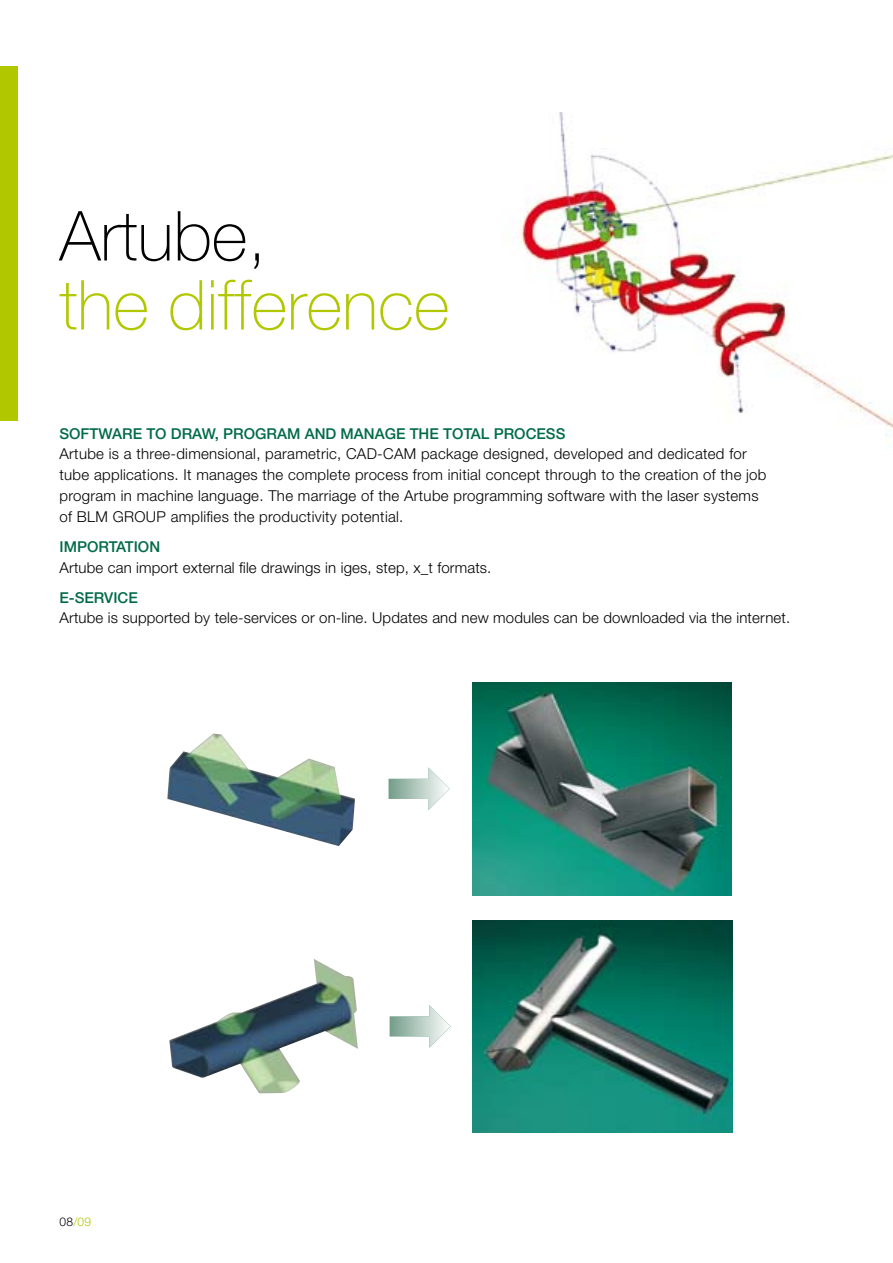
<style>
.page{position:relative;width:893px;height:1263px;background:#fff}
.page>*{position:absolute;margin:0;border:0;box-sizing:border-box;transform-origin:0 0}
.t1{font:100 69px "Helvetica Neue";color:#b1c700}
.t2{font:100 69px "Helvetica Neue";color:#000}
.t3{font:300 15px/21px "Helvetica Neue";letter-spacing:.02em;color:#000}
.t4{font:500 15px "Helvetica Neue";color:#006b47}
.t5{font:300 12px "Helvetica Neue";color:#b1c700}
.s1{color:#000}
</style>
<div class="page">
<img style="left:519px;top:113px;width:374px;height:323px">
<img style="left:167px;top:733px;width:188px;height:113px">
<img style="left:472px;top:682px;width:260px;height:213px">
<svg style="left:389px;top:767px;width:60px;height:43px"></svg>
<img style="left:169px;top:959px;width:189px;height:134px">
<img style="left:473px;top:920px;width:259px;height:213px">
<svg style="left:390px;top:1005px;width:61px;height:43px"></svg>
<div style="left:0;top:66px;width:17px;height:354px;background:#b1c700"></div>
<h1 class="t2" style="left:60px;top:196px;width:209px">Artube,</h1>
<h1 class="t1" style="left:60px;top:265px;width:392px">the difference</h1>
<p class="t4" style="left:60px;top:425px;width:507px">SOFTWARE TO DRAW, PROGRAM AND MANAGE THE TOTAL PROCESS</p>
<p class="t3" style="left:60px;top:443px;width:708px">Artube is a three-dimensional, parametric, CAD-CAM package designed, developed and dedicated for tube applications. It manages the complete process from initial concept through to the creation of the job program in machine language. The marriage of the Artube programming software with the laser systems of BLM GROUP amplifies the productivity potential.</p>
<p class="t4" style="left:60px;top:538px;width:102px">IMPORTATION</p>
<p class="t3" style="left:60px;top:556px;width:433px">Artube can import external file drawings in iges, step, x_t formats.</p>
<p class="t4" style="left:60px;top:589px;width:80px">E-SERVICE</p>
<p class="t3" style="left:60px;top:607px;width:732px">Artube is supported by tele-services or on-line. Updates and new modules can be downloaded via the internet.</p>
<p class="t5" style="left:60px;top:1214px;width:33px"><span class="s1">08</span>/09</p>
</div>
